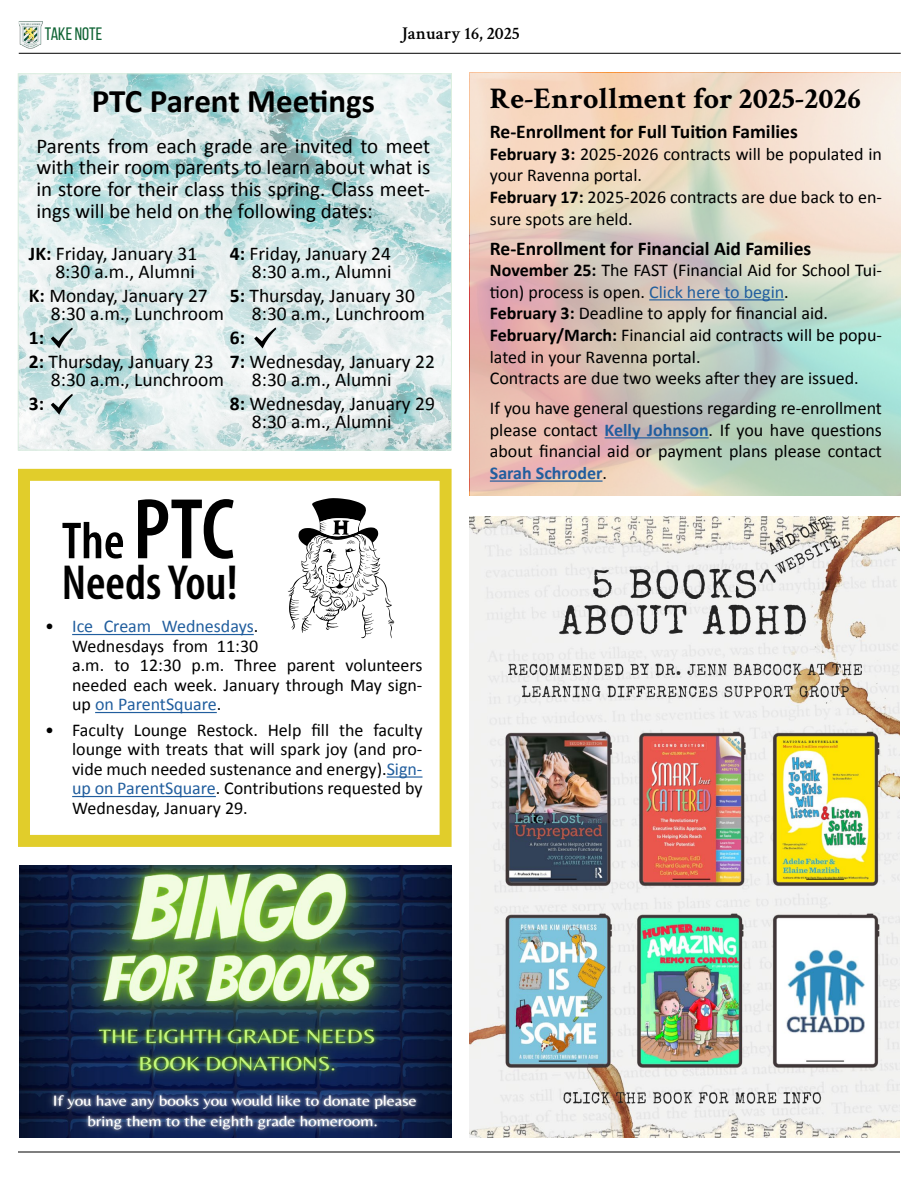
<style>
.page{position:relative;width:918px;height:1188px;background:#fff}
.page>*{position:absolute;margin:0;border:0;box-sizing:border-box;transform-origin:0 0}
.t1{font:52.5px "Myriad Variable Concept";color:#000}
.t2{font:49.5px "Myriad Variable Concept";color:#000}
.t3{font:700 33px "Calibri";color:#000}
.t4{font:700 30px "Crimson Text";color:#000}
.t5{font:21px/21.6px "Calibri";color:#000;text-align:justify}
.t6{font:19.5px/18px "Calibri";color:#000}
.t7{font:700 19.5px "Calibri";color:#000}
.t8{font:18px/21.6px "Calibri";color:#000}
.t9{font:600 18px "Crimson Text";color:#000}
.t10{font:18px "Bebas Neue";color:#0e6333}
.s1{font-weight:700}
.s2{font-size:87px}
.s3{color:#215e9e}
.s4{font-weight:700;color:#215e9e}
</style>
<div class="page">
<hr style="left:19px;top:53px;width:882px;height:1px;background:#000">
<img style="left:19px;top:21px;width:24px;height:28px">
<hr style="left:18px;top:1152px;width:882px;height:1px;background:#000">
<img style="left:19px;top:865px;width:432px;height:272px">
<svg style="left:470px;top:73px;width:430px;height:423px;background:#dbd0c1"></svg>
<hr style="left:649px;top:299px;width:135px;height:1px;background:#215e9e">
<hr style="left:605px;top:437px;width:104px;height:1px;background:#215e9e">
<hr style="left:490px;top:480px;width:113px;height:2px;background:#215e9e">
<svg style="left:288px;top:498px;width:107px;height:141px"></svg>
<div style="left:18px;top:469px;width:434px;height:378px;border:12px solid #e1cd2b"></div>
<hr style="left:72px;top:634px;width:182px;height:1px;background:#215e9e">
<hr style="left:95px;top:712px;width:122px;height:1px;background:#215e9e">
<hr style="left:387px;top:776px;width:36px;height:2px;background:#215e9e">
<hr style="left:72px;top:796px;width:144px;height:1px;background:#215e9e">
<img style="left:20px;top:76px;width:430px;height:372px">
<img style="left:470px;top:517px;width:429px;height:620px">
<svg style="left:254px;top:328px;width:22px;height:20px"></svg>
<svg style="left:51px;top:394px;width:22px;height:21px"></svg>
<svg style="left:51px;top:328px;width:22px;height:20px"></svg>
<p class="t10" style="left:45px;top:24px;width:59px">TAKE NOTE</p>
<p class="t9" style="left:400px;top:20px;width:122px">January 16, 2025</p>
<h3 class="t3" style="left:92px;top:78px;width:285px">PTC Parent Meetings</h3>
<p class="t5" style="left:36px;top:134px;width:395px">Parents from each grade are invited to meet with their room parents to learn about what is in store for their class this spring. Class meet&shy;ings will be held on the following dates:</p>
<p class="t6" style="left:29px;top:244px;width:170px;text-align:right"><span class="s1">JK:</span> Friday, January 31<br>8:30 a.m., Alumni</p>
<p class="t6" style="left:51px;top:286px;width:175px;text-indent:-22px"><span class="s1">K:</span> Monday, January 27<br>8:30 a.m., Lunchroom</p>
<p class="t6" style="left:29px;top:325px;width:186px;line-height:24px"><span class="s1">1:<br>2:</span> Thursday, January 23</p>
<p class="t6" style="left:51px;top:370px;width:175px">8:30 a.m., Lunchroom</p>
<p class="t7" style="left:29px;top:390px;width:17px">3:</p>
<p class="t6" style="left:230px;top:244px;width:163px;text-align:right"><span class="s1">4:</span> Friday, January 24<br>8:30 a.m., Alumni</p>
<p class="t6" style="left:252px;top:286px;width:175px;text-indent:-22px"><span class="s1">5:</span> Thursday, January 30<br>8:30 a.m., Lunchroom</p>
<p class="t6" style="left:230px;top:325px;width:207px;line-height:24px"><span class="s1">6:<br>7:</span> Wednesday, January 22</p>
<p class="t6" style="left:230px;top:367px;width:207px;line-height:24px;text-indent:22px">8:30 a.m., Alumni<br><span class="s1">8:</span> Wednesday, January 29</p>
<p class="t6" style="left:252px;top:412px;width:141px">8:30 a.m., Alumni</p>
<h1 class="t1" style="left:62px;top:510px;width:174px">The <span class="s2">PTC</span></h1>
<h2 class="t2" style="left:62px;top:553px;width:178px">Needs You!</h2>
<p class="t8" style="left:72px;top:616px;width:352px;line-height:19.5px;text-indent:-27px">• <span class="s3">Ice Cream Wednesdays</span>.<br>Wednesdays from 11:30<br>a.m. to 12:30 p.m. Three parent volunteers needed each week. January through May sign&shy;up <span class="s3">on ParentSquare</span>.</p>
<p class="t8" style="left:72px;top:720px;width:352px;line-height:19.5px;text-align:justify;text-indent:-27px">• Faculty Lounge Restock. Help fill the faculty lounge with treats that will spark joy (and pro&shy;vide much needed sustenance and energy).<span class="s3">Sign&shy;up on ParentSquare</span>. Contributions requested by Wednesday, January 29.</p>
<h3 class="t4" style="left:490px;top:80px;width:373px">Re-Enrollment for 2025-2026</h3>
<p class="t7" style="left:490px;top:118px;width:310px">Re-Enrollment for Full Tuition Families</p>
<p class="t8" style="left:490px;top:143px;width:394px"><span class="s1">February 3:</span> 2025-2026 contracts will be populated in your Ravenna portal.<br><span class="s1">February 17:</span> 2025-2026 contracts are due back to en&shy;sure spots are held.</p>
<p class="t7" style="left:490px;top:234px;width:323px">Re-Enrollment for Financial Aid Families</p>
<p class="t8" style="left:490px;top:259px;width:394px"><span class="s1">November 25:</span> The FAST (Financial Aid for School Tui&shy;tion) process is open. <span class="s3">Click here to begin</span>.<br><span class="s1">February 3:</span> Deadline to apply for financial aid.<br><span class="s1">February/March:</span> Financial aid contracts will be popu&shy;lated in your Ravenna portal.<br>Contracts are due two weeks after they are issued.</p>
<p class="t8" style="left:490px;top:397px;width:394px;text-align:justify">If you have general questions regarding re-enrollment please contact <span class="s4">Kelly Johnson</span>. If you have questions about financial aid or payment plans please contact <span class="s4">Sarah Schroder</span>.</p>
</div>
